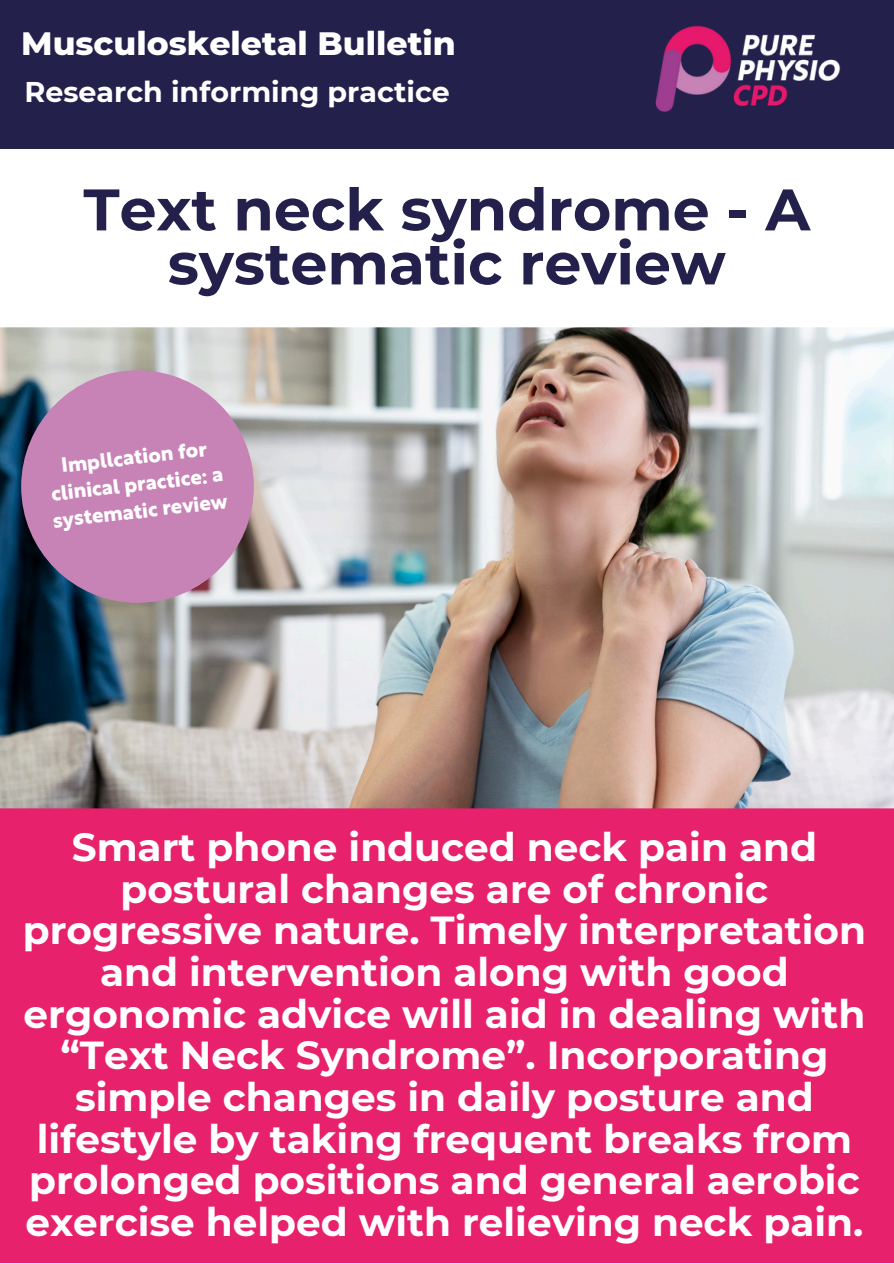
<style>
.page{position:relative;width:894px;height:1264px;background:#fff}
.page>*{position:absolute;margin:0;border:0;box-sizing:border-box;transform-origin:0 0}
.t1{font:700 58.5px/54px "Montserrat";color:#24204c;text-align:center}
.t2{font:700 39px/41.7px "Montserrat";color:#fff;text-align:center}
.t3{font:800 33px "Montserrat";color:#fff}
.t4{font:700 28.5px "Montserrat";color:#fff}
.t5{font:700 20.25px/27px "Rustica";color:#fff;text-align:center}
</style>
<div class="page">
<div style="left:0;top:0;width:893px;height:149px;background:#24204c"></div>
<img style="left:655px;top:25px;width:186px;height:87px">
<div style="left:0;top:765px;width:893px;height:498px;background:#e7216c"></div>
<img style="left:0;top:327px;width:893px;height:481px">
<div style="left:21px;top:370px;width:233px;height:233px;background:#c782b6;border-radius:50%"></div>
<h4 class="t3" style="left:21px;top:23px;width:436px">Musculoskeletal Bulletin</h4>
<p class="t4" style="left:24px;top:74px;width:427px">Research informing practice</p>
<h1 class="t1" style="left:83px;top:182px;width:728px">Text neck syndrome - A systematic review</h1>
<p class="t5" style="left:45px;top:456px;width:177px;rotate:-7deg">Impllcation for clinical practice: a systematic review</p>
<p class="t2" style="left:23px;top:826px;width:844px">Smart phone induced neck pain and postural changes are of chronic progressive nature. Timely interpretation and intervention along with good ergonomic advice will aid in dealing with “Text Neck Syndrome”. Incorporating simple changes in daily posture and lifestyle by taking frequent breaks from prolonged positions and general aerobic exercise helped with relieving neck pain.</p>
</div>
